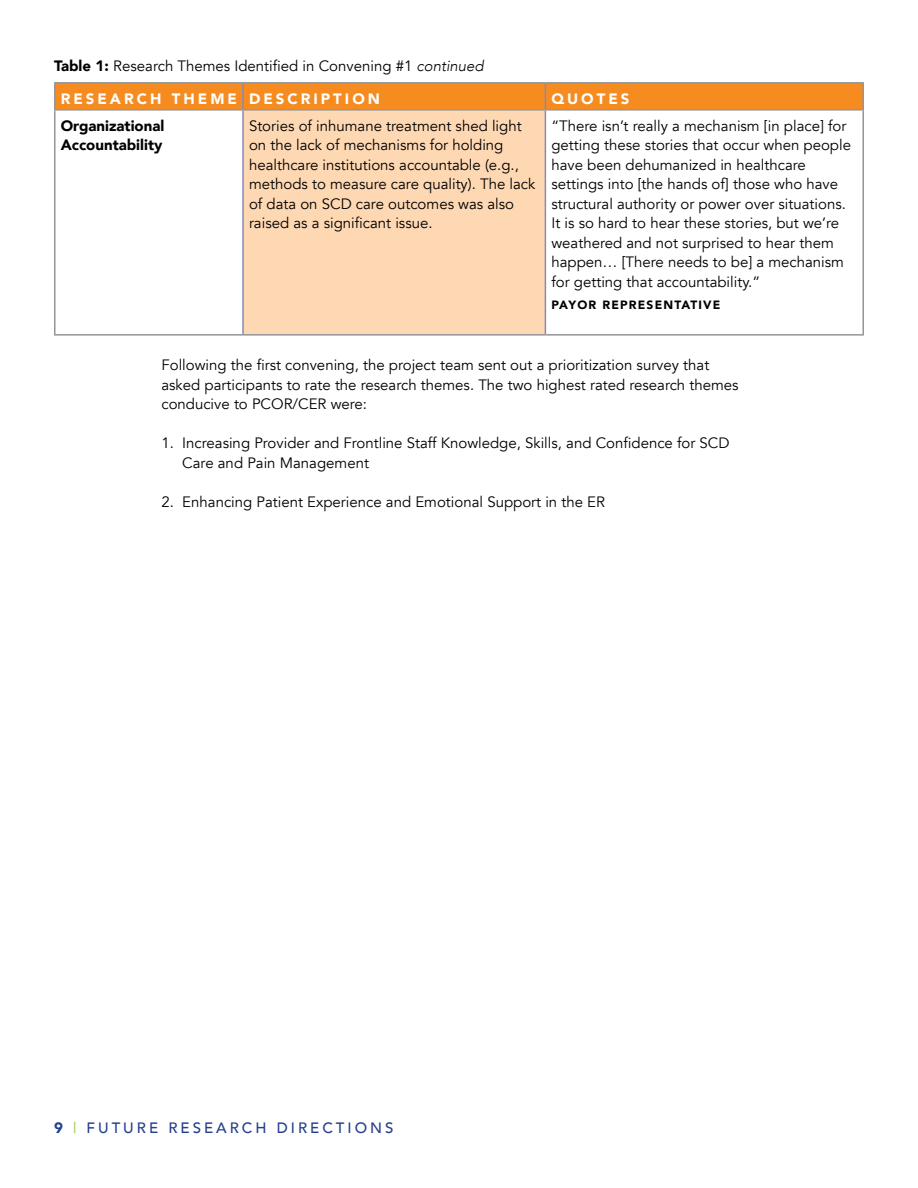
<style>
.page{position:relative;width:918px;height:1188px;background:#fff}
.page>*{position:absolute;margin:0;border:0;box-sizing:border-box;transform-origin:0 0}
.t1{font:15px/19.5px "Avenir";color:#000}
.t2{font:900 15px "Avenir";letter-spacing:.2em;color:#fff}
.t3{font:900 15px/19.5px "Avenir";color:#000}
.t4{font:500 15px "Avenir";letter-spacing:.2em;color:#25408f}
.t5{font:900 12px "Avenir";letter-spacing:.1em;color:#000}
.s1{font-weight:900}
.s2{font-weight:300;font-style:italic}
.s3{color:#a1ce5c}
</style>
<div class="page">
<div style="left:243px;top:110px;width:302px;height:225px;background:#fed8b3"></div>
<hr style="left:242px;top:111px;width:2px;height:223px;background:#8889ba">
<hr style="left:545px;top:111px;width:1px;height:223px;background:#8889ba">
<div style="left:56px;top:84px;width:806px;height:25px;background:#f68b1f"></div>
<hr style="left:54px;top:82px;width:189px;height:2px;background:#939598">
<hr style="left:54px;top:84px;width:2px;height:25px;background:#939598">
<hr style="left:243px;top:82px;width:302px;height:2px;background:#939598">
<hr style="left:545px;top:82px;width:319px;height:2px;background:#939598">
<hr style="left:862px;top:84px;width:2px;height:25px;background:#939598">
<hr style="left:54px;top:109px;width:189px;height:2px;background:#939598">
<hr style="left:243px;top:109px;width:302px;height:2px;background:#939598">
<hr style="left:545px;top:109px;width:319px;height:2px;background:#939598">
<hr style="left:54px;top:111px;width:2px;height:223px;background:#939598">
<hr style="left:862px;top:111px;width:2px;height:223px;background:#939598">
<hr style="left:54px;top:334px;width:189px;height:2px;background:#939598">
<hr style="left:243px;top:334px;width:302px;height:2px;background:#939598">
<hr style="left:545px;top:334px;width:319px;height:2px;background:#939598">
<p class="t1" style="left:54px;top:57px;width:431px"><span class="s1">Table 1:</span> Research Themes Identified in Convening #1 <span class="s2">continued</span></p>
<p class="t2" style="left:61px;top:86px;width:321px">RESEARCH THEME DESCRIPTION</p>
<p class="t2" style="left:551px;top:86px;width:80px">QUOTES</p>
<p class="t3" style="left:61px;top:115px;width:105px">Organizational<br>Accountability</p>
<p class="t1" style="left:249px;top:116px;width:288px">Stories of inhumane treatment shed light on the lack of mechanisms for holding healthcare institutions accountable (e.g., methods to measure care quality). The lack of data on SCD care outcomes was also raised as a significant issue.</p>
<p class="t1" style="left:551px;top:116px;width:301px">“There isn’t really a mechanism [in place] for getting these stories that occur when people have been dehumanized in healthcare settings into [the hands of] those who have structural authority or power over situations.<br>It is so hard to hear these stories, but we’re weathered and not surprised to hear them happen… [There needs to be] a mechanism for getting that accountability.”</p>
<p class="t5" style="left:551px;top:295px;width:171px">PAYOR REPRESENTATIVE</p>
<p class="t1" style="left:161px;top:356px;width:579px">Following the first convening, the project team sent out a prioritization survey that asked participants to rate the research themes. The two highest rated research themes conducive to PCOR/CER were:</p>
<p class="t1" style="left:182px;top:434px;width:549px;text-indent:-21px">1. Increasing Provider and Frontline Staff Knowledge, Skills, and Confidence for SCD<br>Care and Pain Management</p>
<p class="t1" style="left:161px;top:492px;width:445px">2. Enhancing Patient Experience and Emotional Support in the ER</p>
<p class="t4" style="left:54px;top:1115px;width:341px"><span class="s1">9</span> <span class="s3">|</span> FUTURE RESEARCH DIRECTIONS</p>
</div>
